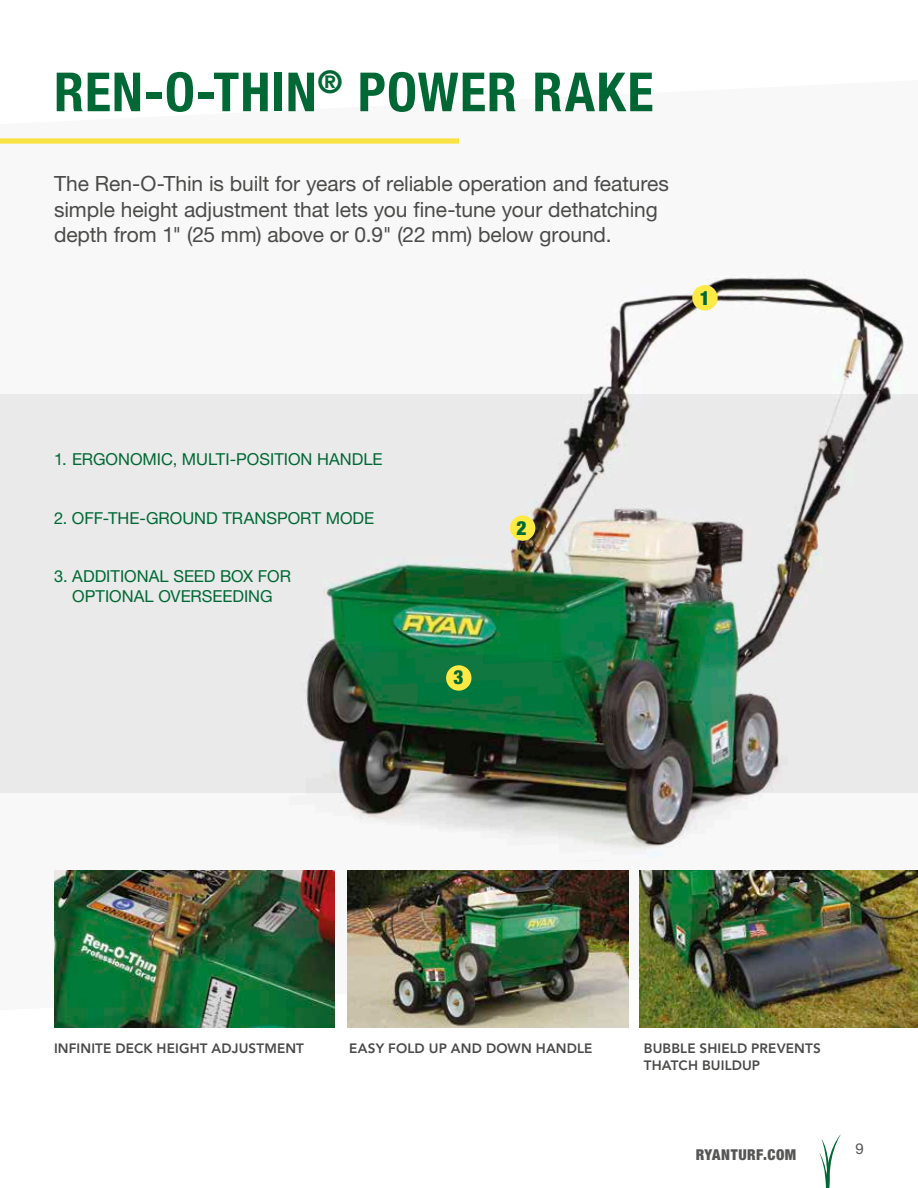
<style>
.page{position:relative;width:918px;height:1188px;background:#fff}
.page>*{position:absolute;margin:0;border:0;box-sizing:border-box;transform-origin:0 0}
.t1{font:700 condensed 54px "Helvetica Neue LT Pro";letter-spacing:.02em;color:#006834}
.t2{font:21px/25.5px "Helvetica Neue LT Pro";letter-spacing:-.005em;color:#4a4a49}
.t3{font:900 condensed 19.5px "Helvetica Neue LT Pro";color:#006834}
.t4{font:16.5px/19.5px "Helvetica Neue LT Pro";color:#006834;text-align:center}
.t5{font:900 condensed 15px "Helvetica Neue LT Pro";letter-spacing:.035em;color:#565655}
.t6{font:15px "Helvetica Neue LT Pro";color:#565655}
.t7{font:800 13.5px/16.2px "Avenir LT Std";letter-spacing:.01em;color:#4a4a49}
</style>
<div class="page">
<svg style="left:819px;top:1134px;width:22px;height:54px"></svg>
<img style="left:0;top:138px;width:918px;height:872px">
<img style="left:621px;top:278px;width:119px;height:93px">
<img style="left:54px;top:871px;width:281px;height:156px">
<img style="left:347px;top:871px;width:281px;height:156px">
<img style="left:639px;top:871px;width:279px;height:156px">
<div style="left:692px;top:285px;width:26px;height:25px;background:#ffea45;border-radius:50%"></div>
<div style="left:510px;top:515px;width:25px;height:26px;background:#ffea45;border-radius:50%"></div>
<div style="left:446px;top:665px;width:25px;height:26px;background:#ffea45;border-radius:50%"></div>
<h1 class="t1" style="left:54px;top:60px;width:601px">REN-O-THIN<sup>®</sup> POWER RAKE</h1>
<p class="t2" style="left:54px;top:170px;width:617px">The Ren-O-Thin is built for years of reliable operation and features simple height adjustment that lets you fine-tune your dethatching depth from 1" (25 mm) above or 0.9" (22 mm) below ground.</p>
<p class="t3" style="left:700px;top:286px;width:12px">1</p>
<p class="t4" style="left:54px;top:449px;width:330px">1. ERGONOMIC, MULTI-POSITION HANDLE</p>
<p class="t4" style="left:54px;top:508px;width:322px">2. OFF-THE-GROUND TRANSPORT MODE</p>
<p class="t4" style="left:54px;top:566px;width:239px">3. ADDITIONAL SEED BOX FOR<br>OPTIONAL OVERSEEDING</p>
<p class="t3" style="left:517px;top:516px;width:12px">2</p>
<p class="t3" style="left:453px;top:666px;width:12px">3</p>
<p class="t7" style="left:54px;top:1041px;width:252px">INFINITE DECK HEIGHT ADJUSTMENT</p>
<p class="t7" style="left:349px;top:1041px;width:245px">EASY FOLD UP AND DOWN HANDLE</p>
<p class="t7" style="left:644px;top:1041px;width:179px">BUBBLE SHIELD PREVENTS<br>THATCH BUILDUP</p>
<p class="t5" style="left:696px;top:1145px;width:102px">RYANTURF.COM</p>
<p class="t6" style="left:856px;top:1140px;width:10px">9</p>
</div>
